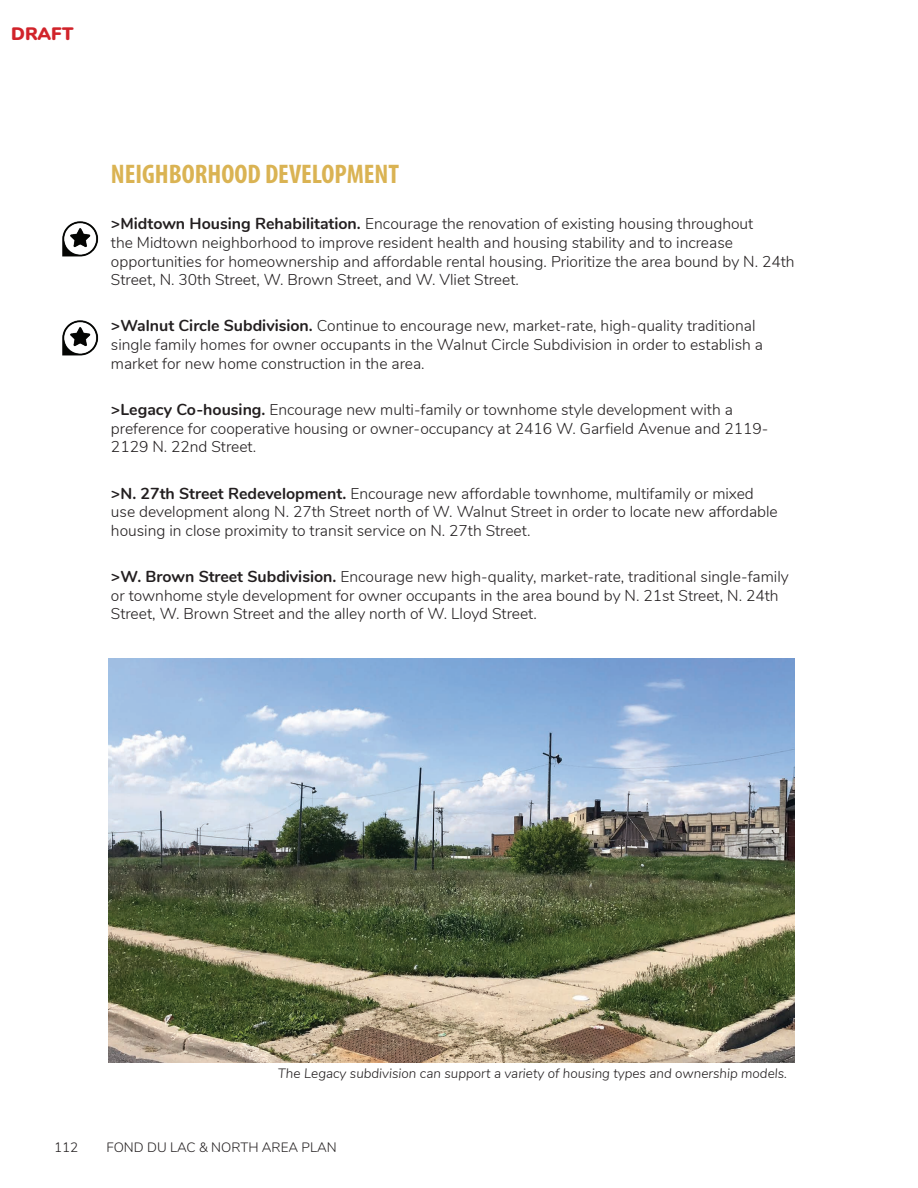
<style>
.page{position:relative;width:918px;height:1188px;background:#fff}
.page>*{position:absolute;margin:0;border:0;box-sizing:border-box;transform-origin:0 0}
.t1{font:700 condensed 27px "Myriad Pro";color:#dab353}
.t2{font:900 18px "Nunito";color:#d1232a}
.t3{font:300 15.6px/18.8px "Nunito";color:#231f20}
.t4{font:italic 300 13.5px "Nunito";color:#231f20}
.t5{font:300 13.5px "Nunito";color:#231f20}
.s1{font-weight:700;font-size:15.9px}
</style>
<div class="page">
<img style="left:62px;top:221px;width:37px;height:36px">
<img style="left:62px;top:320px;width:37px;height:36px">
<img style="left:108px;top:658px;width:687px;height:404px">
<p class="t2" style="left:11px;top:20px;width:64px">DRAFT</p>
<h1 class="t1" style="left:111px;top:157px;width:290px">NEIGHBORHOOD DEVELOPMENT</h1>
<p class="t3" style="left:111px;top:214px;width:685px"><span class="s1">&gt;Midtown Housing Rehabilitation.</span> Encourage the renovation of existing housing throughout<br>the Midtown neighborhood to improve resident health and housing stability and to increase opportunities for homeownership and affordable rental housing. Prioritize the area bound by N. 24th Street, N. 30th Street, W. Brown Street, and W. Vliet Street.</p>
<p class="t3" style="left:111px;top:316px;width:654px"><span class="s1">&gt;Walnut Circle Subdivision.</span> Continue to encourage new, market-rate, high-quality traditional single family homes for owner occupants in the Walnut Circle Subdivision in order to establish a market for new home construction in the area.</p>
<p class="t3" style="left:111px;top:399px;width:659px"><span class="s1">&gt;Legacy Co-housing.</span> Encourage new multi-family or townhome style development with a preference for cooperative housing or owner-occupancy at 2416 W. Garfield Avenue and 2119-<br>2129 N. 22nd Street.</p>
<p class="t3" style="left:111px;top:483px;width:668px"><span class="s1">&gt;N. 27th Street Redevelopment.</span> Encourage new affordable townhome, multifamily or mixed use development along N. 27th Street north of W. Walnut Street in order to locate new affordable housing in close proximity to transit service on N. 27th Street.</p>
<p class="t3" style="left:111px;top:566px;width:679px"><span class="s1">&gt;W. Brown Street Subdivision.</span> Encourage new high-quality, market-rate, traditional single-family or townhome style development for owner occupants in the area bound by N. 21st Street, N. 24th<br>Street, W. Brown Street and the alley north of W. Lloyd Street.</p>
<p class="t4" style="left:278px;top:1064px;width:511px">The Legacy subdivision can support a variety of housing types and ownership models.</p>
<p class="t5" style="left:54px;top:1137px;width:26px">112</p>
<p class="t5" style="left:107px;top:1137px;width:232px">FOND DU LAC &amp; NORTH AREA PLAN</p>
</div>
